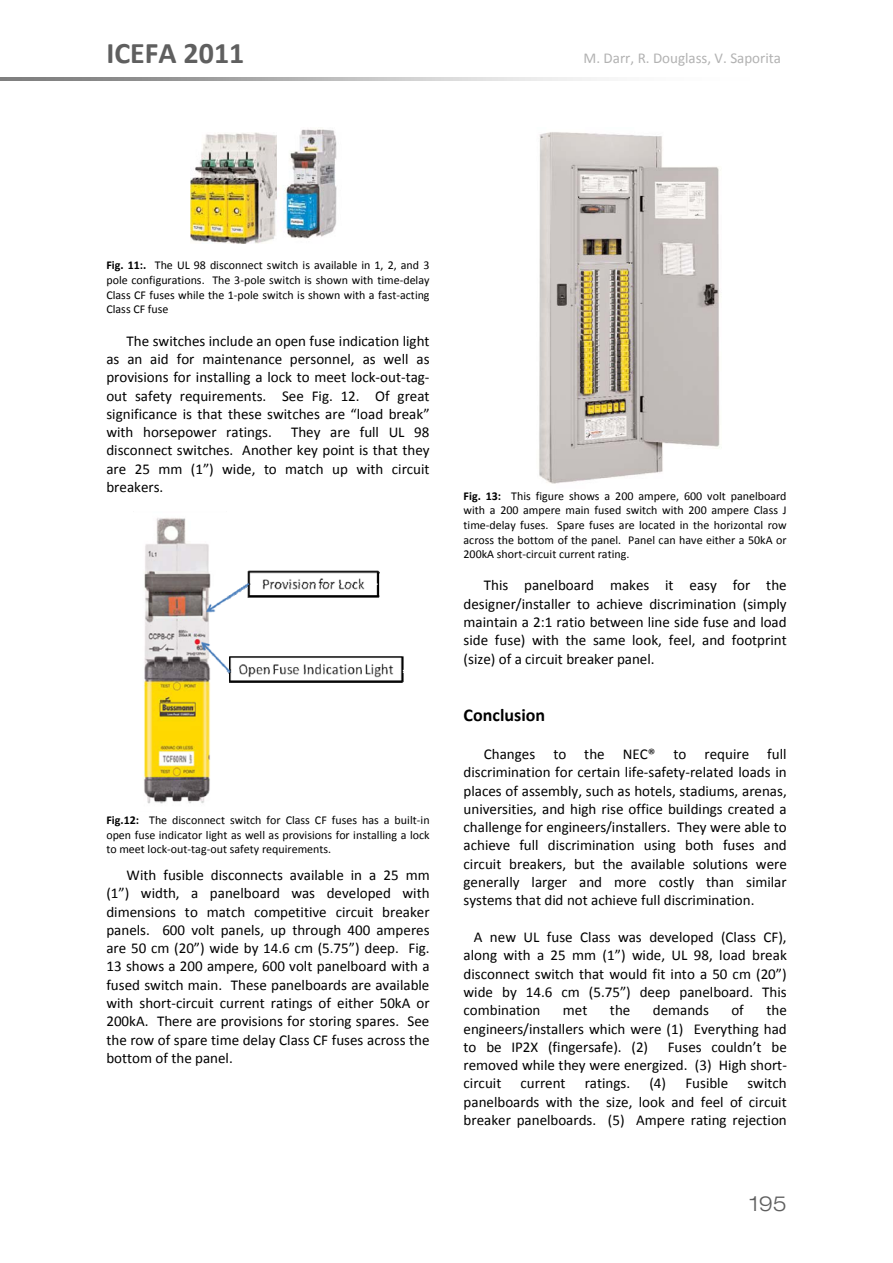
<style>
.page{position:relative;width:893px;height:1263px;background:#fff}
.page>*{position:absolute;margin:0;border:0;box-sizing:border-box;transform-origin:0 0}
.t1{font:700 30px "Calibri";color:#5f5f5f}
.t2{font:300 expanded 21px "Helvetica 43";color:#5f5f5f}
.t3{font:700 18px "Calibri";color:#000}
.t4{font:15px/18.3px "Calibri";color:#000;text-align:justify}
.t5{font:15px "Calibri";color:#b2b2b2}
.t6{font:12px/14.7px "Calibri";color:#000;text-align:justify}
.s1{font-weight:700}
</style>
<div class="page">
<img style="left:191px;top:132px;width:86px;height:111px">
<img style="left:284px;top:129px;width:53px;height:110px">
<img style="left:144px;top:518px;width:259px;height:286px">
<img style="left:539px;top:132px;width:181px;height:352px">
<h1 class="t1" style="left:106px;top:40px;width:140px">ICEFA 2011</h1>
<p class="t5" style="left:583px;top:51px;width:199px">M. Darr, R. Douglass, V. Saporita</p>
<p class="t6" style="left:106px;top:259px;width:325px"><span class="s1">Fig. 11:.</span> The UL 98 disconnect switch is available in 1, 2, and 3 pole configurations. The 3‐pole switch is shown with time‐delay Class CF fuses while the 1‐pole switch is shown with a fast‐acting Class CF fuse</p>
<p class="t4" style="left:106px;top:333px;width:325px;text-indent:20px">The switches include an open fuse indication light as an aid for maintenance personnel, as well as provisions for installing a lock to meet lock‐out‐tag‐ out safety requirements. See Fig. 12. Of great significance is that these switches are “load break” with horsepower ratings.</p>
<p class="t4" style="left:106px;top:424px;width:325px;text-indent:185px">They are full UL 98 disconnect switches. Another key point is that they are 25 mm (1”) wide, to match up with circuit breakers.</p>
<p class="t6" style="left:106px;top:814px;width:325px"><span class="s1">Fig.12:</span> The disconnect switch for Class CF fuses has a built‐in open fuse indicator light as well as provisions for installing a lock to meet lock‐out‐tag‐out safety requirements.</p>
<p class="t4" style="left:106px;top:867px;width:325px;text-indent:20px">With fusible disconnects available in a 25 mm (1”) width, a panelboard was developed with dimensions to match competitive circuit breaker panels. 600 volt panels, up through 400 amperes are 50 cm (20”) wide by 14.6 cm (5.75”) deep. Fig.<br>13 shows a 200 ampere, 600 volt panelboard with a fused switch main. These panelboards are available with short‐circuit current ratings of either 50kA or 200kA. There are provisions for storing spares. See the row of spare time delay Class CF fuses across the bottom of the panel.</p>
<p class="t6" style="left:463px;top:489px;width:325px"><span class="s1">Fig. 13:</span> This figure shows a 200 ampere, 600 volt panelboard with a 200 ampere main fused switch with 200 ampere Class J time‐delay fuses. Spare fuses are located in the horizontal row across the bottom of the panel. Panel can have either a 50kA or 200kA short‐circuit current rating.</p>
<p class="t4" style="left:463px;top:577px;width:325px;text-indent:20px">This panelboard makes it easy for the designer/installer to achieve discrimination (simply maintain a 2:1 ratio between line side fuse and load side fuse) with the same look, feel, and footprint (size) of a circuit breaker panel.</p>
<p class="t3" style="left:464px;top:708px;width:83px">Conclusion</p>
<p class="t4" style="left:463px;top:746px;width:325px;text-indent:20px">Changes to the NEC® to require full discrimination for certain life‐safety‐related loads in places of assembly, such as hotels, stadiums, arenas, universities, and high rise office buildings created a challenge for engineers/installers. They were able to achieve full discrimination using both fuses and circuit breakers, but the available solutions were generally larger and more costly than similar systems that did not achieve full discrimination.</p>
<p class="t4" style="left:463px;top:929px;width:325px;text-indent:10px">A new UL fuse Class was developed (Class CF), along with a 25 mm (1”) wide, UL 98, load break disconnect switch that would fit into a 50 cm (20”) wide by 14.6 cm (5.75”) deep panelboard. This combination</p>
<p class="t4" style="left:563px;top:1002px;width:26px">met</p>
<p class="t4" style="left:610px;top:1002px;width:22px">the</p>
<p class="t4" style="left:653px;top:1002px;width:58px">demands</p>
<p class="t4" style="left:731px;top:1002px;width:14px">of</p>
<p class="t4" style="left:463px;top:1002px;width:325px;text-indent:303px">the engineers/installers which were (1) Everything had to be IP2X (fingersafe). (2)</p>
<p class="t4" style="left:463px;top:1039px;width:325px;text-indent:204px">Fuses couldn’t be removed while they were energized. (3) High short‐ circuit</p>
<p class="t4" style="left:520px;top:1076px;width:47px">current</p>
<p class="t4" style="left:585px;top:1076px;width:47px">ratings.</p>
<p class="t4" style="left:649px;top:1076px;width:80px">(4) Fusible</p>
<p class="t4" style="left:463px;top:1076px;width:325px;text-indent:284px">switch panelboards with the size, look and feel of circuit breaker panelboards. (5) Ampere rating rejection</p>
<h2 class="t2" style="left:749px;top:1196px;width:39px">195</h2>
</div>
